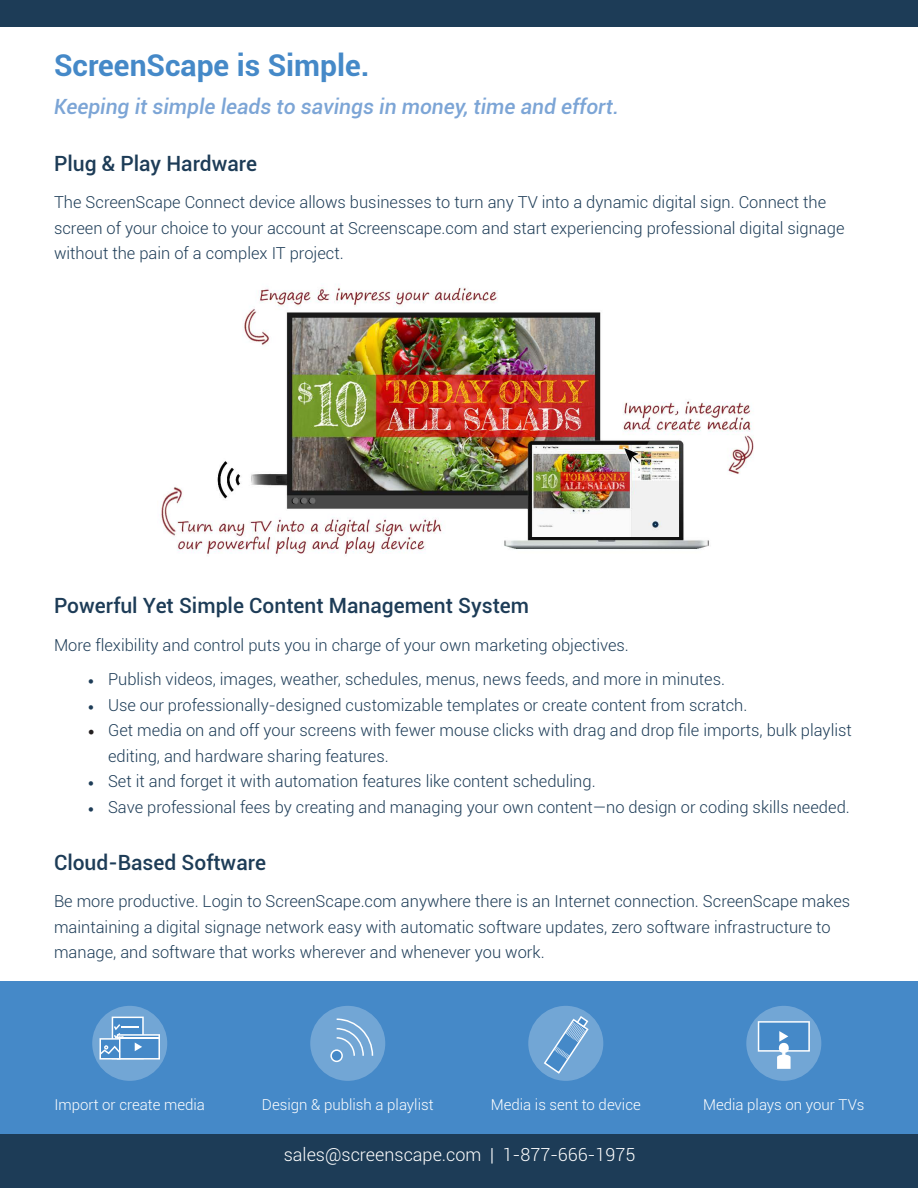
<style>
.page{position:relative;width:918px;height:1188px;background:#fff}
.page>*{position:absolute;margin:0;border:0;box-sizing:border-box;transform-origin:0 0}
.t1{font:700 30px "Roboto";color:#4589c8}
.t2{font:500 21px "Roboto";color:#1d3c57}
.t3{font:italic 500 21px "Roboto";color:#7ca5d6}
.t4{font:300 18px "Roboto";color:#fff}
.t5{font:300 16.5px/25.5px "Roboto";color:#1d3c57}
.t6{font:300 15px "Roboto";color:#fff}
.s1{font-family:"Minion Pro";font-weight:400}
.s2{font-family:"Minion Pro";font-weight:400;font-size:18px;color:#231f20}
</style>
<div class="page">
<div style="left:0;top:1134px;width:918px;height:54px;background:#1d3c57"></div>
<div style="left:0;top:0;width:918px;height:27px;background:#1d3c57"></div>
<div style="left:0;top:982px;width:918px;height:152px;background:#4589c8"></div>
<div style="left:92px;top:1006px;width:75px;height:75px;background:#72a6d5;border-radius:50%"></div>
<svg style="left:99px;top:1017px;width:61px;height:43px"></svg>
<div style="left:310px;top:1006px;width:75px;height:75px;background:#72a6d5;border-radius:50%"></div>
<svg style="left:330px;top:1018px;width:43px;height:44px"></svg>
<div style="left:528px;top:1006px;width:75px;height:75px;background:#72a6d5;border-radius:50%"></div>
<svg style="left:544px;top:1016px;width:45px;height:58px"></svg>
<div style="left:746px;top:1006px;width:75px;height:75px;background:#72a6d5;border-radius:50%"></div>
<svg style="left:758px;top:1021px;width:52px;height:48px"></svg>
<img style="left:161px;top:284px;width:593px;height:270px">
<p class="t1" style="left:54px;top:45px;width:317px">ScreenScape is Simple.</p>
<p class="t3" style="left:54px;top:92px;width:566px">Keeping it simple leads to savings in money, time and effort.</p>
<p class="t2" style="left:54px;top:149px;width:205px">Plug &amp; Play Hardware</p>
<p class="t5" style="left:54px;top:189px;width:792px">The ScreenScape Connect device allows businesses to turn any TV into a dynamic digital sign. Connect the screen of your choice to your account at Screenscape.com and start experiencing professional digital signage without the pain of a complex IT project.</p>
<p class="t2" style="left:54px;top:591px;width:477px">Powerful Yet Simple Content Management System</p>
<p class="t5" style="left:54px;top:632px;width:576px">More flexibility and control puts you in charge of your own marketing objectives.</p>
<p class="t5" style="left:88px;top:666px;width:639px"><span class="s1">•</span> Publish videos, images, weather, schedules, menus, news feeds, and more in minutes.</p>
<p class="t5" style="left:88px;top:692px;width:661px"><span class="s1">•</span> Use our professionally-designed customizable templates or create content from scratch.</p>
<p class="t5" style="left:108px;top:717px;width:745px;text-indent:-20px"><span class="s2">•</span> Get media on and off your screens with fewer mouse clicks with drag and drop file imports, bulk playlist editing, and hardware sharing features.</p>
<p class="t5" style="left:88px;top:768px;width:509px"><span class="s1">•</span> Set it and forget it with automation features like content scheduling.</p>
<p class="t5" style="left:88px;top:794px;width:764px"><span class="s1">•</span> Save professional fees by creating and managing your own content—no design or coding skills needed.</p>
<p class="t2" style="left:54px;top:848px;width:213px">Cloud-Based Software</p>
<p class="t5" style="left:54px;top:888px;width:798px">Be more productive. Login to ScreenScape.com anywhere there is an Internet connection. ScreenScape makes maintaining a digital signage network easy with automatic software updates, zero software infrastructure to manage, and software that works wherever and whenever you work.</p>
<p class="t6" style="left:55px;top:1094px;width:152px">Import or create media</p>
<p class="t6" style="left:262px;top:1094px;width:173px">Design &amp; publish a playlist</p>
<p class="t6" style="left:491px;top:1094px;width:151px">Media is sent to device</p>
<p class="t6" style="left:703px;top:1094px;width:163px">Media plays on your TVs</p>
<p class="t4" style="left:284px;top:1142px;width:353px">sales@screenscape.com | 1-877-666-1975</p>
</div>
